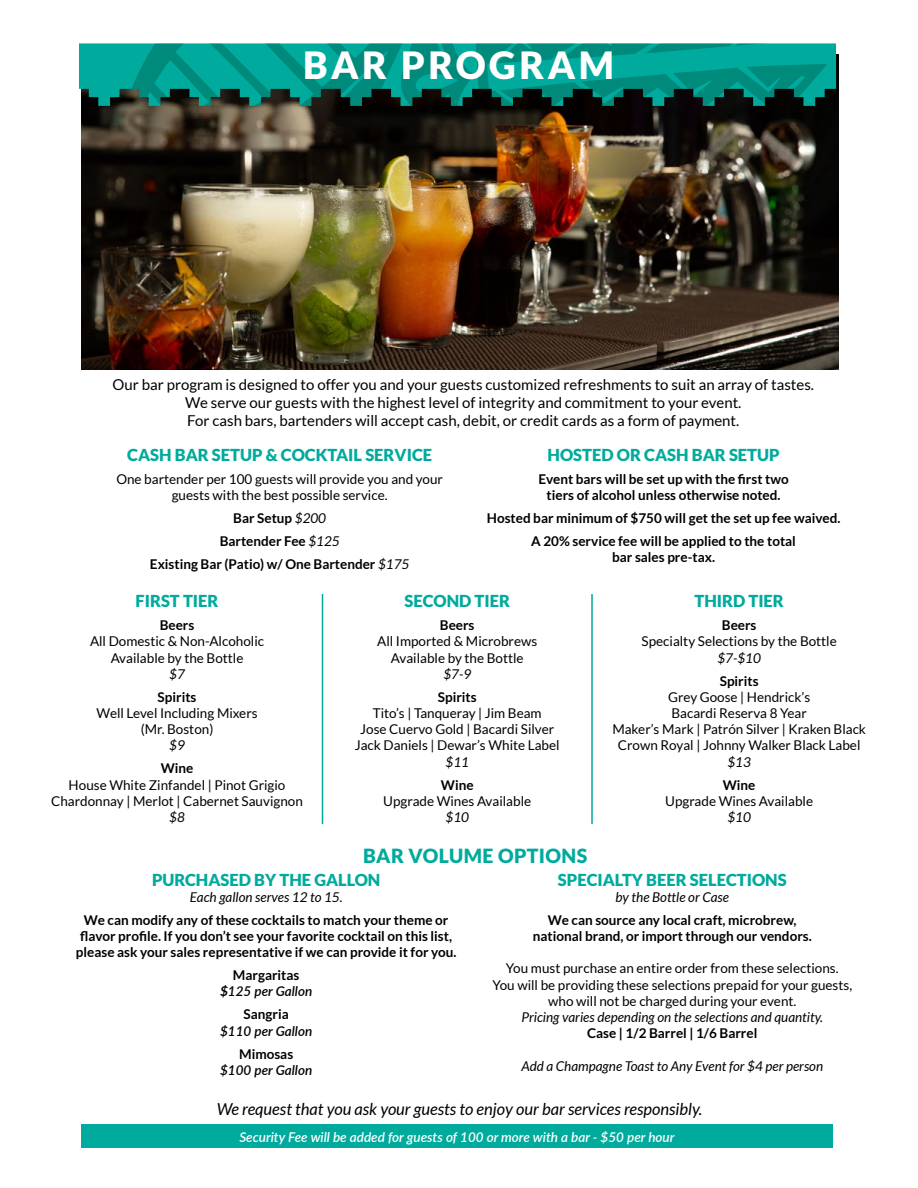
<style>
.page{position:relative;width:918px;height:1188px;background:#fff}
.page>*{position:absolute;margin:0;border:0;box-sizing:border-box;transform-origin:0 0}
.t1{font:900 37.5px "Lato";letter-spacing:.09em;color:#fff}
.t2{font:900 19.5px "Lato";letter-spacing:.02em;color:#00ab9d}
.t3{font:900 16.5px "Lato";color:#00ab9d}
.t4{font:italic 16.5px "Lato";color:#000}
.t5{font:15px/18px "Lato";color:#000;text-align:center}
.t6{font:13.5px/16.2px "Lato";color:#000;text-align:center}
.t7{font:700 13.5px/16.2px "Lato";color:#000;text-align:center}
.t8{font:italic 13.5px "Lato";color:#000}
.t9{font:italic 600 13.5px "Lato";color:#fff}
.t10{font:italic 600 13.5px/16.2px "Lato";color:#000;text-align:center}
.s1{font-weight:400;font-style:italic}
.s2{font-weight:700;font-style:normal}
.s3{font-weight:700}
</style>
<div class="page">
<img style="left:81px;top:55px;width:757px;height:314px">
<svg style="left:79px;top:43px;width:748px;height:63px"></svg>
<div style="left:81px;top:1124px;width:752px;height:24px;background:#00ab9d"></div>
<hr style="left:322px;top:594px;width:1px;height:230px;background:#00ab9d">
<hr style="left:591px;top:594px;width:2px;height:230px;background:#00ab9d">
<h1 class="t1" style="left:303px;top:44px;width:312px">BAR PROGRAM</h1>
<p class="t5" style="left:113px;top:375px;width:703px">Our bar program is designed to offer you and your guests customized refreshments to suit an array of tastes.<br>We serve our guests with the highest level of integrity and commitment to your event.<br>For cash bars, bartenders will accept cash, debit, or credit cards as a form of payment.</p>
<p class="t3" style="left:127px;top:445px;width:306px">CASH BAR SETUP &amp; COCKTAIL SERVICE</p>
<p class="t6" style="left:116px;top:471px;width:328px">One bartender per 100 guests will provide you and your guests with the best possible service.</p>
<p class="t7" style="left:150px;top:506px;width:261px;line-height:23px">Bar Setup <span class="s1">$200<br></span>Bartender Fee <span class="s1">$125<br></span>Existing Bar (Patio) w/ One Bartender <span class="s1">$175</span></p>
<p class="t3" style="left:548px;top:445px;width:234px">HOSTED OR CASH BAR SETUP</p>
<p class="t7" style="left:538px;top:470px;width:252px">Event bars will be set up with the first two tiers of alcohol unless otherwise noted.</p>
<p class="t7" style="left:487px;top:506px;width:355px;line-height:23px">Hosted bar minimum of $750 will get the set up fee waived.<br>A 20% service fee will be applied to the total</p>
<p class="t7" style="left:612px;top:549px;width:105px">bar sales pre-tax.</p>
<p class="t3" style="left:136px;top:592px;width:84px">FIRST TIER</p>
<p class="t7" style="left:160px;top:617px;width:36px">Beers</p>
<p class="t6" style="left:90px;top:633px;width:176px">All Domestic &amp; Non-Alcoholic<br>Available by the Bottle</p>
<p class="t8" style="left:169px;top:666px;width:17px">$7</p>
<p class="t7" style="left:158px;top:689px;width:40px">Spirits</p>
<p class="t6" style="left:96px;top:705px;width:163px">Well Level Including Mixers (Mr. Boston)</p>
<p class="t8" style="left:169px;top:738px;width:17px">$9</p>
<p class="t7" style="left:161px;top:760px;width:34px">Wine</p>
<p class="t6" style="left:51px;top:776px;width:253px">House White Zinfandel | Pinot Grigio<br>Chardonnay | Merlot | Cabernet Sauvignon</p>
<p class="t8" style="left:169px;top:810px;width:17px">$8</p>
<p class="t3" style="left:404px;top:592px;width:107px">SECOND TIER</p>
<p class="t7" style="left:440px;top:617px;width:36px">Beers</p>
<p class="t6" style="left:377px;top:633px;width:162px">All Imported &amp; Microbrews<br>Available by the Bottle</p>
<p class="t8" style="left:443px;top:666px;width:29px">$7-9</p>
<p class="t7" style="left:438px;top:689px;width:40px">Spirits</p>
<p class="t6" style="left:355px;top:705px;width:206px">Tito’s | Tanqueray | Jim Beam<br>Jose Cuervo Gold | Bacardi Silver<br>Jack Daniels | Dewar’s White Label</p>
<p class="t8" style="left:446px;top:754px;width:25px">$11</p>
<p class="t7" style="left:441px;top:776px;width:34px">Wine</p>
<p class="t6" style="left:383px;top:793px;width:149px">Upgrade Wines Available</p>
<p class="t8" style="left:446px;top:810px;width:25px">$10</p>
<h2 class="t2" style="left:363px;top:844px;width:226px">BAR VOLUME OPTIONS</h2>
<p class="t3" style="left:694px;top:592px;width:91px">THIRD TIER</p>
<p class="t7" style="left:722px;top:617px;width:36px">Beers</p>
<p class="t6" style="left:642px;top:633px;width:197px">Specialty Selections by the Bottle</p>
<p class="t8" style="left:717px;top:650px;width:45px">$7-$10</p>
<p class="t7" style="left:720px;top:672px;width:40px">Spirits</p>
<p class="t6" style="left:612px;top:689px;width:255px">Grey Goose | Hendrick’s<br>Bacardi Reserva 8 Year<br>Maker’s Mark | Patrón Silver | Kraken Black<br>Crown Royal | Johnny Walker Black Label</p>
<p class="t8" style="left:727px;top:754px;width:25px">$13</p>
<p class="t7" style="left:723px;top:776px;width:34px">Wine</p>
<p class="t6" style="left:665px;top:793px;width:149px">Upgrade Wines Available</p>
<p class="t8" style="left:727px;top:810px;width:25px">$10</p>
<p class="t3" style="left:152px;top:870px;width:230px">PURCHASED BY THE GALLON</p>
<p class="t8" style="left:190px;top:890px;width:154px">Each gallon serves 12 to 15.</p>
<p class="t7" style="left:76px;top:912px;width:382px">We can modify any of these cocktails to match your theme or flavor profile. If you don’t see your favorite cocktail on this list, please ask your sales representative if we can provide it for you.</p>
<p class="t10" style="left:220px;top:967px;width:94px"><span class="s2">Margaritas </span><span class="s3">$</span>125 per Gallon</p>
<p class="t7" style="left:244px;top:1006px;width:47px">Sangria</p>
<p class="t10" style="left:220px;top:1022px;width:94px">$110 per Gallon</p>
<p class="t7" style="left:239px;top:1045px;width:56px">Mimosas</p>
<p class="t10" style="left:220px;top:1061px;width:94px">$100 per Gallon</p>
<p class="t3" style="left:558px;top:870px;width:230px">SPECIALTY BEER SELECTIONS</p>
<p class="t8" style="left:616px;top:890px;width:115px">by the Bottle or Case</p>
<p class="t7" style="left:533px;top:912px;width:281px">We can source any local craft, microbrew, national brand, or import through our vendors.</p>
<p class="t6" style="left:492px;top:960px;width:361px">You must purchase an entire order from these selections.<br>You will be providing these selections prepaid for your guests, who will not be charged during your event.</p>
<p class="t8" style="left:521px;top:1010px;width:303px">Pricing varies depending on the selections and quantity.</p>
<p class="t7" style="left:587px;top:1025px;width:172px">Case | 1/2 Barrel | 1/6 Barrel</p>
<p class="t8" style="left:521px;top:1058px;width:303px">Add a Champagne Toast to Any Event for $4 per person</p>
<p class="t4" style="left:217px;top:1100px;width:487px">We request that you ask your guests to enjoy our bar services responsibly.</p>
<p class="t9" style="left:239px;top:1127px;width:437px">Security Fee will be added for guests of 100 or more with a bar - $50 per hour</p>
</div>
